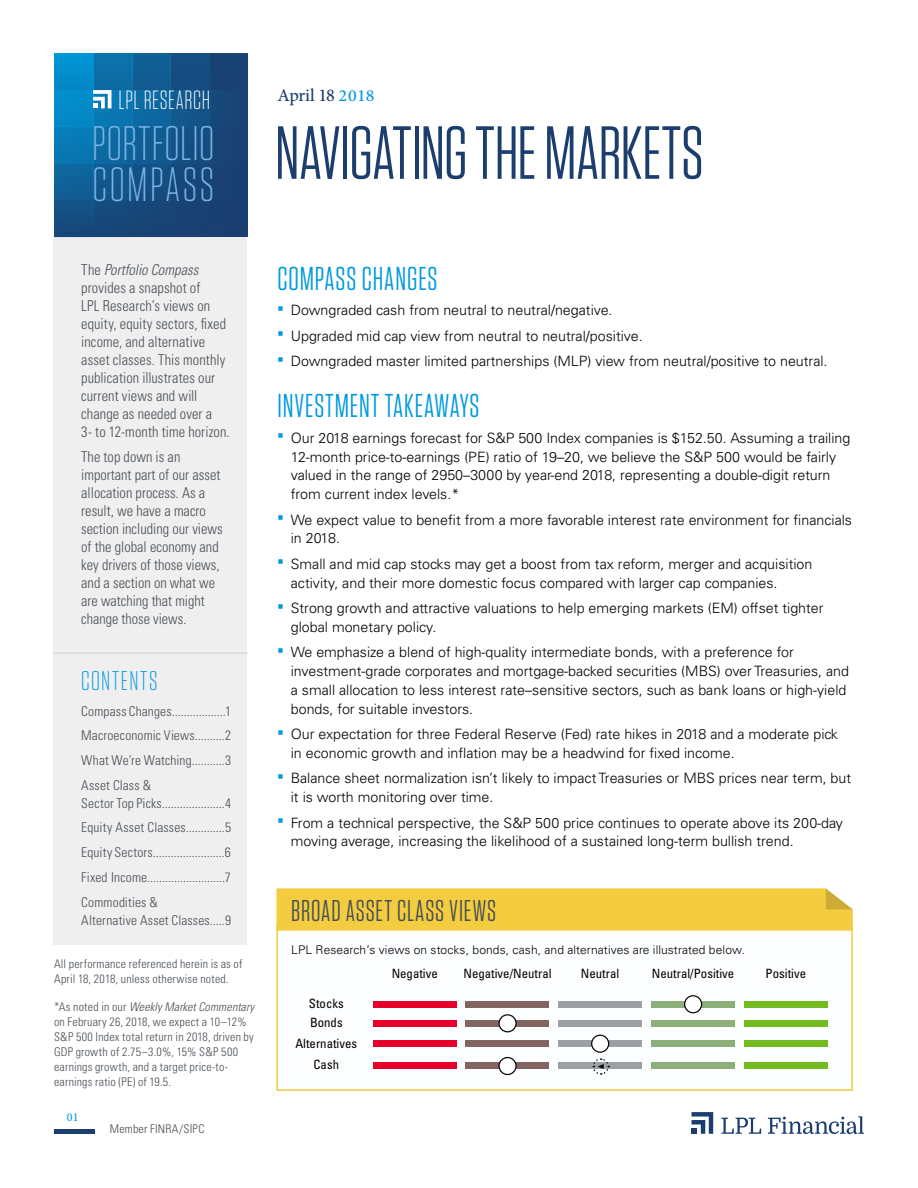
<style>
.page{position:relative;width:918px;height:1188px;background:#fff}
.page>*{position:absolute;margin:0;border:0;box-sizing:border-box;transform-origin:0 0}
.t1{font:75px "Tungsten Narrow";letter-spacing:-.005em;color:#1b3e6f}
.t2{font:300 48.3px "Tungsten Narrow";letter-spacing:.02em;color:#78b4e5}
.t3{font:300 48px "Tungsten Narrow";letter-spacing:.055em;color:#78b4e5}
.t4{font:33px "Tungsten Narrow";letter-spacing:.03em;color:#009ade}
.t5{font:30px "Tungsten Narrow";letter-spacing:.03em;color:#484f55}
.t6{font:300 27px "Tungsten Narrow";letter-spacing:.06em;color:#009ade;scale:1.04 1}
.t7{font:300 26.25px "Tungsten Narrow";letter-spacing:.025em;color:#fff}
.t8{font:500 18px "Minion Pro";letter-spacing:-.025em;color:#1b3e6f}
.t9{font:300 condensed 15px/18px "Univers LT Std";color:#484f55;scale:.96 1}
.t10{font:300 14.25px/18.8px "Univers LT Std";color:#000}
.t11{font:300 condensed 13.5px/24.8px "Univers LT Std";letter-spacing:.015em;color:#484f55;text-align:justify}
.t12{font:condensed 12.75px "Univers LT Std";color:#000}
.t13{font:300 condensed 12px/15px "Univers LT Std";letter-spacing:.02em;color:#484f55}
.t14{font:300 12px "Univers LT Std";letter-spacing:.01em;color:#000}
.t15{font:500 12px "Minion Pro";color:#009ade}
.s1{font-size:16.95px;color:#009ade}
.s2{font-style:italic}
</style>
<div class="page">
<hr style="left:54px;top:1130px;width:40px;height:4px;background:#1b3e6f">
<svg style="left:692px;top:1112px;width:21px;height:22px"></svg>
<svg style="left:721px;top:1118px;width:40px;height:16px"></svg>
<svg style="left:768px;top:1116px;width:96px;height:18px"></svg>
<div style="left:54px;top:236px;width:193px;height:709px;background:#efeff0"></div>
<div style="left:93px;top:54px;width:39px;height:183px;background:#0b72ac"></div>
<div style="left:210px;top:54px;width:39px;height:183px;background:#194274"></div>
<div style="left:171px;top:54px;width:39px;height:183px;background:#145185"></div>
<div style="left:132px;top:54px;width:39px;height:183px;background:#0f639a"></div>
<div style="left:54px;top:54px;width:39px;height:183px;background:#038cca"></div>
<div style="left:54px;top:163px;width:194px;height:37px;background:linear-gradient(to right,#0e649c,#1a3b6c)"></div>
<div style="left:54px;top:201px;width:194px;height:36px;background:linear-gradient(to right,#154d81,#1a3c6d)"></div>
<div style="left:54px;top:127px;width:194px;height:36px;background:linear-gradient(to right,#077eba,#1a3c6d)"></div>
<svg style="left:93px;top:90px;width:19px;height:18px"></svg>
<hr style="left:53px;top:652px;width:195px;height:2px;background:#484f55">
<div style="left:276px;top:925px;width:577px;height:166px;background:#fcfeff;border:2px solid #f3cd3f"></div>
<div style="left:744px;top:1020px;width:83px;height:7px;background:#74bb23"></div>
<div style="left:652px;top:1020px;width:83px;height:7px;background:#8db07a"></div>
<div style="left:559px;top:1020px;width:83px;height:7px;background:#9da0a2"></div>
<div style="left:465px;top:1020px;width:83px;height:7px;background:#826461"></div>
<div style="left:373px;top:1020px;width:83px;height:7px;background:#e8002a"></div>
<div style="left:499px;top:1015px;width:17px;height:17px;background:#fff;border-radius:50%"></div>
<div style="left:498px;top:1014px;width:19px;height:18px;border:1px solid #000;border-radius:50%"></div>
<div style="left:744px;top:1062px;width:83px;height:7px;background:#74bb23"></div>
<div style="left:652px;top:1062px;width:83px;height:7px;background:#8db07a"></div>
<div style="left:559px;top:1062px;width:83px;height:7px;background:#9da0a2"></div>
<div style="left:465px;top:1062px;width:83px;height:7px;background:#826461"></div>
<div style="left:373px;top:1062px;width:83px;height:7px;background:#e8002a"></div>
<svg style="left:499px;top:1058px;width:17px;height:17px"></svg>
<div style="left:498px;top:1057px;width:19px;height:18px;border:1px solid #000;border-radius:50%"></div>
<div style="left:744px;top:1001px;width:83px;height:7px;background:#74bb23"></div>
<div style="left:652px;top:1001px;width:83px;height:7px;background:#8db07a"></div>
<div style="left:559px;top:1001px;width:83px;height:7px;background:#9da0a2"></div>
<div style="left:465px;top:1001px;width:83px;height:7px;background:#826461"></div>
<div style="left:373px;top:1001px;width:83px;height:7px;background:#e8002a"></div>
<div style="left:685px;top:996px;width:17px;height:17px;background:#fff;border-radius:50%"></div>
<div style="left:684px;top:995px;width:18px;height:18px;border:1px solid #000;border-radius:50%"></div>
<div style="left:744px;top:1040px;width:83px;height:7px;background:#74bb23"></div>
<div style="left:652px;top:1040px;width:83px;height:7px;background:#8db07a"></div>
<div style="left:559px;top:1040px;width:83px;height:7px;background:#9da0a2"></div>
<div style="left:465px;top:1040px;width:83px;height:7px;background:#826461"></div>
<div style="left:373px;top:1040px;width:83px;height:7px;background:#e8002a"></div>
<div style="left:592px;top:1035px;width:17px;height:17px;background:#fff;border-radius:50%"></div>
<div style="left:591px;top:1035px;width:18px;height:18px;border:1px solid #000;border-radius:50%"></div>
<svg style="left:276px;top:888px;width:577px;height:43px;background:#f2ce44"></svg>
<svg style="left:592px;top:1058px;width:18px;height:17px"></svg>
<h3 class="t7" style="left:118px;top:87px;width:93px">LPL RESEARCH</h3>
<p class="t8" style="left:277px;top:84px;width:99px">April 18 <span class="s1">2018</span></p>
<h2 class="t2" style="left:92px;top:120px;width:124px">PORTFOLIO</h2>
<h3 class="t3" style="left:92px;top:160px;width:123px">COMPASS</h3>
<h1 class="t1" style="left:275px;top:116px;width:430px">NAVIGATING THE MARKETS</h1>
<p class="t9" style="left:81px;top:261px;width:156px">The <span class="s2">Portfolio Compass </span>provides a snapshot of<br>LPL Research’s views on equity, equity sectors, fixed income, and alternative asset classes. This monthly publication illustrates our current views and will change as needed over a<br>3- to 12-month time horizon.</p>
<p class="t9" style="left:81px;top:448px;width:149px">The top down is an important part of our asset allocation process. As a result, we have a macro section including our views of the global economy and key drivers of those views, and a section on what we are watching that might change those views.</p>
<h3 class="t6" style="left:81px;top:667px;width:75px">CONTENTS</h3>
<p class="t11" style="left:81px;top:698px;width:151px">Compass Changes..................1<br>Macroeconomic Views..........2<br>What We’re Watching...........3<br>Asset Class &amp;</p>
<p class="t11" style="left:81px;top:791px;width:151px">Sector Top Picks.....................4<br>Equity Asset Classes.............5<br>Equity Sectors........................6<br>Fixed Income..........................7<br>Commodities &amp;</p>
<p class="t11" style="left:81px;top:908px;width:151px">Alternative Asset Classes.....9</p>
<p class="t13" style="left:54px;top:956px;width:190px">All performance referenced herein is as of<br>April 18, 2018, unless otherwise noted.</p>
<p class="t13" style="left:54px;top:1000px;width:202px">*As noted in our <span class="s2">Weekly Market Commentary </span>on February 26, 2018, we expect a 10–12% S&amp;P 500 Index total return in 2018, driven by GDP growth of 2.75–3.0%, 15% S&amp;P 500 earnings growth, and a target price-to&shy;earnings ratio (PE) of 19.5.</p>
<p class="t15" style="left:67px;top:1109px;width:13px">01</p>
<p class="t13" style="left:110px;top:1121px;width:96px">Member FINRA/SIPC</p>
<h3 class="t4" style="left:277px;top:262px;width:162px">COMPASS CHANGES</h3>
<p class="t10" style="left:291px;top:298px;width:538px;line-height:25.5px">Downgraded cash from neutral to neutral/negative.<br>Upgraded mid cap view from neutral to neutral/positive.<br>Downgraded master limited partnerships (MLP) view from neutral/positive to neutral.</p>
<h3 class="t4" style="left:277px;top:390px;width:204px">INVESTMENT TAKEAWAYS</h3>
<p class="t10" style="left:291px;top:429px;width:561px">Our 2018 earnings forecast for S&amp;P 500 Index companies is $152.50. Assuming a trailing 12-month price-to-earnings (PE) ratio of 19–20, we believe the S&amp;P 500 would be fairly valued in the range of 2950–3000 by year-end 2018, representing a double-digit return from current index levels.*</p>
<p class="t10" style="left:291px;top:510px;width:563px">We expect value to benefit from a more favorable interest rate environment for financials in 2018.</p>
<p class="t10" style="left:291px;top:555px;width:523px">Small and mid cap stocks may get a boost from tax reform, merger and acquisition activity, and their more domestic focus compared with larger cap companies.</p>
<p class="t10" style="left:291px;top:599px;width:534px">Strong growth and attractive valuations to help emerging markets (EM) offset tighter global monetary policy.</p>
<p class="t10" style="left:291px;top:643px;width:560px">We emphasize a blend of high-quality intermediate bonds, with a preference for investment-grade corporates and mortgage-backed securities (MBS) over Treasuries, and a small allocation to less interest rate–sensitive sectors, such as bank loans or high-yield bonds, for suitable investors.</p>
<p class="t10" style="left:291px;top:725px;width:549px">Our expectation for three Federal Reserve (Fed) rate hikes in 2018 and a moderate pick in economic growth and inflation may be a headwind for fixed income.</p>
<p class="t10" style="left:291px;top:769px;width:562px">Balance sheet normalization isn’t likely to impact Treasuries or MBS prices near term, but it is worth monitoring over time.</p>
<p class="t10" style="left:291px;top:813px;width:554px">From a technical perspective, the S&amp;P 500 price continues to operate above its 200-day moving average, increasing the likelihood of a sustained long-term bullish trend.</p>
<h3 class="t5" style="left:291px;top:896px;width:207px">BROAD ASSET CLASS VIEWS</h3>
<p class="t14" style="left:291px;top:942px;width:455px">LPL Research’s views on stocks, bonds, cash, and alternatives are illustrated below.</p>
<p class="t12" style="left:309px;top:996px;width:36px">Stocks</p>
<p class="t12" style="left:295px;top:1035px;width:63px">Alternatives</p>
<p class="t12" style="left:310px;top:1015px;width:34px">Bonds</p>
<p class="t12" style="left:314px;top:1057px;width:27px">Cash</p>
<p class="t12" style="left:392px;top:965px;width:48px">Negative</p>
<p class="t12" style="left:463px;top:965px;width:90px">Negative/Neutral</p>
<p class="t12" style="left:581px;top:965px;width:40px">Neutral</p>
<p class="t12" style="left:652px;top:965px;width:84px">Neutral/Positive</p>
<p class="t12" style="left:766px;top:965px;width:42px">Positive</p>
</div>
